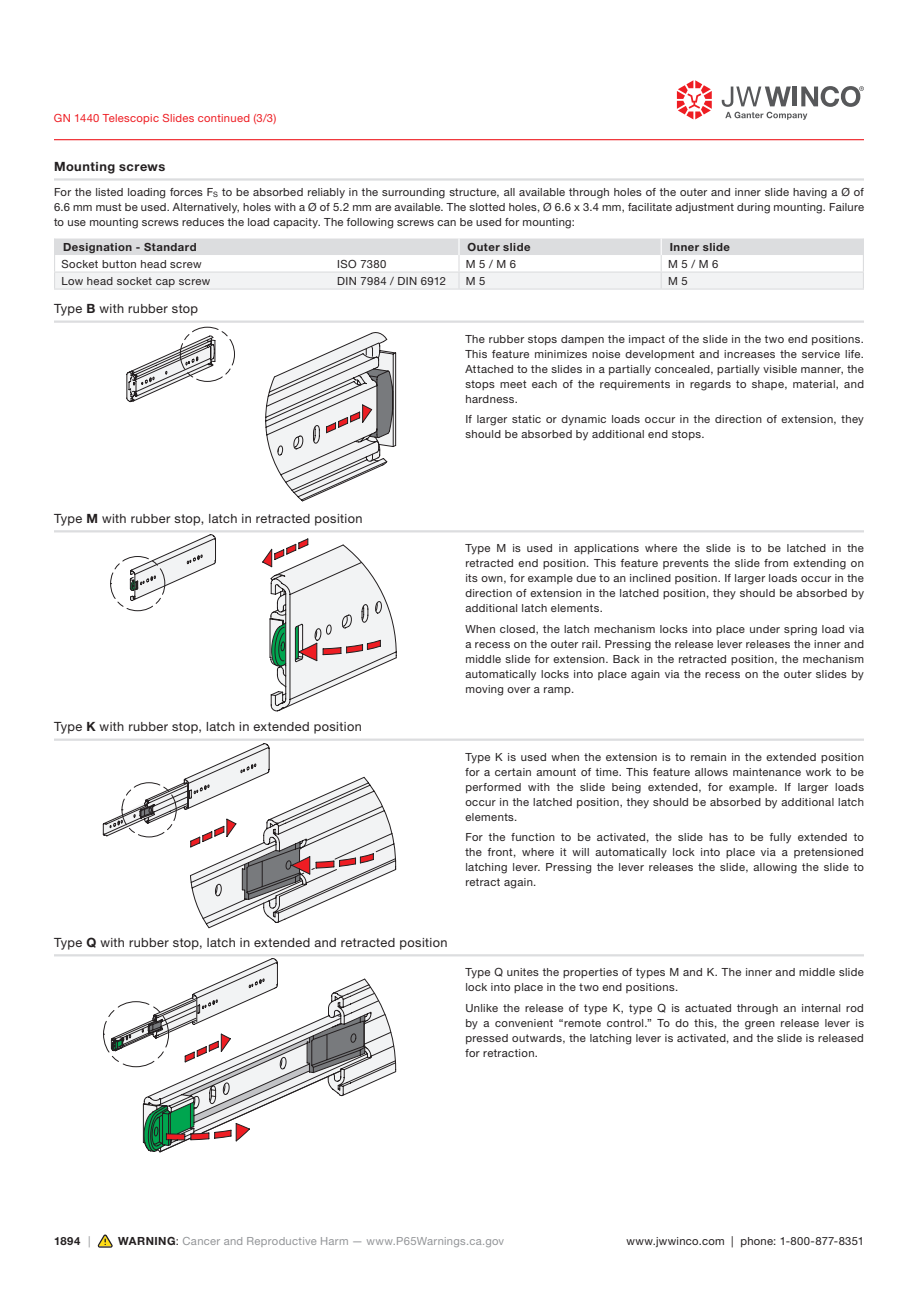
<style>
.page{position:relative;width:918px;height:1303px;background:#fff}
.page>*{position:absolute;margin:0;border:0;box-sizing:border-box;transform-origin:0 0}
.t1{font:12.75px "Helvetica Neue LTW1 G";letter-spacing:.03em;color:#231f20}
.t2{font:700 12.75px "Helvetica Neue LTW1 G";letter-spacing:.04em;color:#231f20}
.t3{font:11.25px/15px "Helvetica Neue LTW1 G";letter-spacing:.035em;color:#231f20;text-align:justify}
.t4{font:11.25px "Helvetica Neue LT Pro";letter-spacing:.025em;color:#939598}
.t5{font:700 11.25px "Helvetica Neue LT Pro";letter-spacing:.045em;color:#231f20}
.t6{font:11.25px "Helvetica Neue LTW1 G";letter-spacing:.025em;color:#ee1d23}
.t7{font:700 11.25px "Helvetica Neue LTW1 G";color:#231f20}
.s1{font-weight:700}
.s2{font-weight:400;color:#939598}
.s3{font-weight:700;color:#231f20}
.s4{color:#231f20}
</style>
<div class="page">
<svg style="left:677px;top:80px;width:35px;height:39px"></svg>
<svg style="left:722px;top:86px;width:142px;height:34px"></svg>
<hr style="left:54px;top:139px;width:810px;height:1px;background:#ee1d23">
<svg style="left:98px;top:1234px;width:15px;height:13px"></svg>
<hr style="left:54px;top:178px;width:810px;height:3px;background:#dcdddf">
<svg style="left:54px;top:238px;width:810px;height:50px"></svg>
<hr style="left:54px;top:288px;width:277px;height:2px;background:#dcdddf">
<hr style="left:331px;top:288px;width:128px;height:2px;background:#dcdddf">
<hr style="left:459px;top:288px;width:202px;height:2px;background:#dcdddf">
<hr style="left:661px;top:288px;width:203px;height:2px;background:#dcdddf">
<hr style="left:54px;top:320px;width:810px;height:3px;background:#dcdddf">
<svg style="left:126px;top:332px;width:271px;height:170px"></svg>
<hr style="left:54px;top:530px;width:810px;height:2px;background:#dcdddf">
<svg style="left:130px;top:534px;width:267px;height:178px"></svg>
<div style="left:110px;top:556px;width:55px;height:55px;border:1px dashed #231f20;border-radius:50%"></div>
<hr style="left:54px;top:738px;width:810px;height:3px;background:#dcdddf">
<svg style="left:103px;top:743px;width:294px;height:186px"></svg>
<div style="left:122px;top:782px;width:55px;height:55px;border:1px dashed #231f20;border-radius:50%"></div>
<hr style="left:54px;top:954px;width:810px;height:2px;background:#dcdddf">
<svg style="left:111px;top:958px;width:286px;height:195px"></svg>
<div style="left:103px;top:1001px;width:66px;height:66px;border:1px dashed #231f20;border-radius:50%"></div>
<p class="t6" style="left:54px;top:111px;width:224px">GN 1440 Telescopic Slides continued (3/3)</p>
<p class="t2" style="left:54px;top:158px;width:113px">Mounting screws</p>
<p class="t3" style="left:54px;top:184px;width:812px">For the listed loading forces F<sub>S</sub> to be absorbed reliably in the surrounding structure, all available through holes of the outer and inner slide having a Ø of 6.6 mm must be used. Alternatively, holes with a Ø of 5.2 mm are available. The slotted holes, Ø 6.6 x 3.4 mm, facilitate adjustment during mounting. Failure to use mounting screws reduces the load capacity. The following screws can be used for mounting:</p>
<p class="t5" style="left:63px;top:240px;width:135px">Designation - Standard</p>
<p class="t5" style="left:468px;top:240px;width:65px">Outer slide</p>
<p class="t5" style="left:670px;top:240px;width:62px">Inner slide</p>
<p class="t3" style="left:62px;top:256px;width:142px">Socket button head screw</p>
<p class="t3" style="left:337px;top:256px;width:51px">ISO 7380</p>
<p class="t3" style="left:466px;top:256px;width:52px">M 5 / M 6</p>
<p class="t3" style="left:668px;top:256px;width:52px">M 5 / M 6</p>
<p class="t3" style="left:62px;top:273px;width:150px">Low head socket cap screw</p>
<p class="t3" style="left:337px;top:273px;width:110px">DIN 7984 / DIN 6912</p>
<p class="t3" style="left:466px;top:273px;width:21px">M 5</p>
<p class="t3" style="left:668px;top:273px;width:21px">M 5</p>
<p class="t1" style="left:54px;top:300px;width:146px">Type <span class="s1">B</span> with rubber stop</p>
<p class="t3" style="left:465px;top:331px;width:400px">The rubber stops dampen the impact of the slide in the two end positions.<br>This feature minimizes noise development and increases the service life.<br>Attached to the slides in a partially concealed, partially visible manner, the stops meet each of the requirements in regards to shape, material, and hardness.</p>
<p class="t3" style="left:465px;top:411px;width:400px">If larger static or dynamic loads occur in the direction of extension, they should be absorbed by additional end stops.</p>
<p class="t1" style="left:54px;top:510px;width:310px">Type <span class="s1">M</span> with rubber stop, latch in retracted position</p>
<p class="t1" style="left:54px;top:718px;width:309px">Type <span class="s1">K</span> with rubber stop, latch in extended position</p>
<p class="t3" style="left:465px;top:541px;width:400px">Type M is used in applications where the slide is to be latched in the retracted end position. This feature prevents the slide from extending on its own, for example due to an inclined position. If larger loads occur in the direction of extension in the latched position, they should be absorbed by additional latch elements.</p>
<p class="t3" style="left:465px;top:621px;width:400px">When closed, the latch mechanism locks into place under spring load via a recess on the outer rail. Pressing the release lever releases the inner and middle slide for extension. Back in the retracted position, the mechanism automatically locks into place again via the recess on the outer slides by moving over a ramp.</p>
<p class="t3" style="left:465px;top:749px;width:400px">Type K is used when the extension is to remain in the extended position for a certain amount of time. This feature allows maintenance work to be performed with the slide being extended, for example. If larger loads occur in the latched position, they should be absorbed by additional latch elements.</p>
<p class="t3" style="left:465px;top:829px;width:400px">For the function to be activated, the slide has to be fully extended to the front, where it will automatically lock into place via a pretensioned latching lever. Pressing the lever releases the slide, allowing the slide to retract again.</p>
<p class="t1" style="left:54px;top:934px;width:395px">Type <span class="s1">Q</span> with rubber stop, latch in extended and retracted position</p>
<p class="t3" style="left:465px;top:965px;width:400px">Type Q unites the properties of types M and K. The inner and middle slide lock into place in the two end positions.</p>
<p class="t3" style="left:465px;top:1000px;width:400px">Unlike the release of type K, type Q is actuated through an internal rod by a convenient “remote control.” To do this, the green release lever is pressed outwards, the latching lever is activated, and the slide is released for retraction.</p>
<p class="t7" style="left:54px;top:1234px;width:38px">1894 <span class="s2">|</span></p>
<p class="t4" style="left:118px;top:1234px;width:388px"><span class="s3">WARNING</span><span class="s4">:</span> Cancer and Reproductive Harm — www.P65Warnings.ca.gov</p>
<p class="t3" style="left:626px;top:1233px;width:239px">www.jwwinco.com | phone: 1-800-877-8351</p>
</div>
